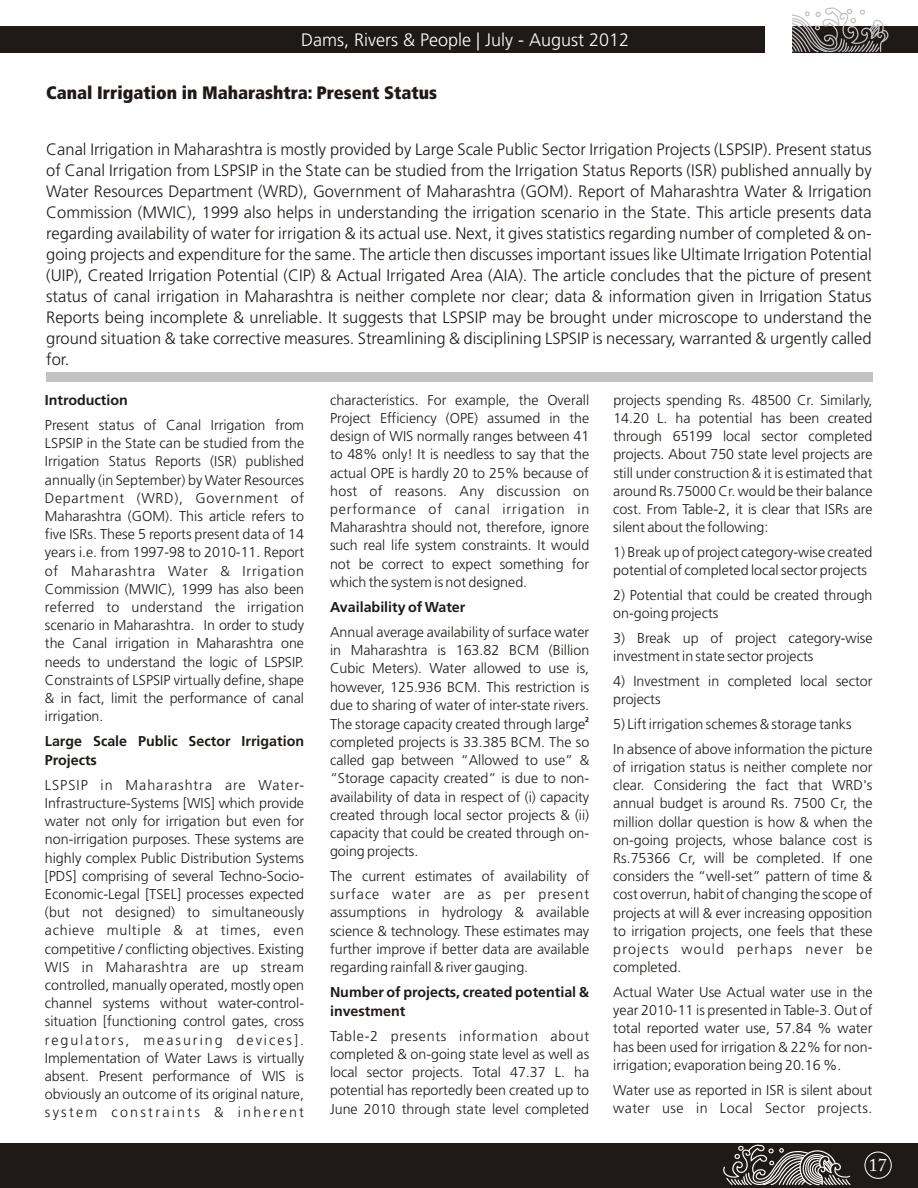
<style>
.page{position:relative;width:918px;height:1188px;background:#fff}
.page>*{position:absolute;margin:0;border:0;box-sizing:border-box;transform-origin:0 0}
.t1{font:900 condensed 18px "Frutiger";color:#1f1a17}
.t2{font:300 18px "Frutiger";color:#fff}
.t3{font:18px "Adobe Caslon Pro";color:#fff}
.t4{font:300 16.5px/21px "Frutiger";color:#1f1a17;text-align:justify}
.t5{font:300 14.25px/18.1px "Frutiger";color:#1f1a17;text-align:justify}
.t6{font:700 14.25px/18.6px "Frutiger";color:#1f1a17}
.t7{font:700 7.2px "Frutiger";color:#1f1a17}
</style>
<div class="page">
<div style="left:0;top:1144px;width:918px;height:44px;background:#1f1a17"></div>
<svg style="left:723px;top:1144px;width:128px;height:41px"></svg>
<div style="left:865px;top:1152px;width:27px;height:27px;border:1px solid #fff;border-radius:50%"></div>
<div style="left:0;top:26px;width:918px;height:27px;background:#1f1a17"></div>
<svg style="left:792px;top:7px;width:97px;height:45px"></svg>
<div style="left:765px;top:1px;width:27px;height:52px;background:#fff"></div>
<div style="left:46px;top:372px;width:827px;height:10px;background:#c2c2c2"></div>
<p class="t2" style="left:301px;top:32px;width:330px">Dams, Rivers &amp; People | July - August 2012</p>
<p class="t1" style="left:46px;top:85px;width:392px">Canal Irrigation in Maharashtra: Present Status</p>
<p class="t4" style="left:46px;top:140px;width:827px">Canal Irrigation in Maharashtra is mostly provided by Large Scale Public Sector Irrigation Projects (LSPSIP). Present status of Canal Irrigation from LSPSIP in the State can be studied from the Irrigation Status Reports (ISR) published annually by Water Resources Department (WRD), Government of Maharashtra (GOM). Report of Maharashtra Water &amp; Irrigation Commission (MWIC), 1999 also helps in understanding the irrigation scenario in the State. This article presents data regarding availability of water for irrigation &amp; its actual use. Next, it gives statistics regarding number of completed &amp; on&shy;going projects and expenditure for the same. The article then discusses important issues like Ultimate Irrigation Potential (UIP), Created Irrigation Potential (CIP) &amp; Actual Irrigated Area (AIA). The article concludes that the picture of present status of canal irrigation in Maharashtra is neither complete nor clear; data &amp; information given in Irrigation Status Reports being incomplete &amp; unreliable. It suggests that LSPSIP may be brought under microscope to understand the ground situation &amp; take corrective measures. Streamlining &amp; disciplining LSPSIP is necessary, warranted &amp; urgently called for.</p>
<p class="t6" style="left:45px;top:392px;width:84px">Introduction</p>
<p class="t5" style="left:45px;top:417px;width:261px">Present status of Canal Irrigation from LSPSIP in the State can be studied from the Irrigation Status Reports (ISR) published annually (in September) by Water Resources Department (WRD), Government of Maharashtra (GOM). This article refers to five ISRs. These 5 reports present data of 14 years i.e. from 1997-98 to 2010-11. Report of Maharashtra Water &amp; Irrigation Commission (MWIC), 1999 has also been referred to understand the irrigation scenario in Maharashtra. In order to study the Canal irrigation in Maharashtra one needs to understand the logic of LSPSIP.<br>Constraints of LSPSIP virtually define, shape &amp; in fact, limit the performance of canal irrigation.</p>
<p class="t6" style="left:45px;top:734px;width:261px">Large Scale Public Sector Irrigation<br>Projects</p>
<p class="t5" style="left:45px;top:777px;width:261px">LSPSIP in Maharashtra are Water-Infrastructure-Systems [WIS] which provide water not only for irrigation but even for non-irrigation purposes. These systems are highly complex Public Distribution Systems [PDS] comprising of several Techno-Socio-Economic-Legal [TSEL] processes expected (but not designed) to simultaneously achieve multiple &amp; at times, even competitive / conflicting objectives. Existing WIS in Maharashtra are up stream controlled, manually operated, mostly open channel systems without water-control&shy;situation [functioning control gates, cross regulators, measuring devices].<br>Implementation of Water Laws is virtually absent. Present performance of WIS is obviously an outcome of its original nature, system constraints &amp; inherent</p>
<p class="t5" style="left:330px;top:392px;width:261px">characteristics. For example, the Overall Project Efficiency (OPE) assumed in the design of WIS normally ranges between 41 to 48% only! It is needless to say that the actual OPE is hardly 20 to 25% because of host of reasons. Any discussion on performance of canal irrigation in Maharashtra should not, therefore, ignore such real life system constraints. It would not be correct to expect something for which the system is not designed.</p>
<p class="t6" style="left:330px;top:599px;width:137px">Availability of Water</p>
<p class="t5" style="left:330px;top:624px;width:261px">Annual average availability of surface water in Maharashtra is 163.82 BCM (Billion Cubic Meters). Water allowed to use is, however, 125.936 BCM. This restriction is due to sharing of water of inter-state rivers.</p>
<p class="t7" style="left:585px;top:716px;width:5px">2</p>
<p class="t5" style="left:330px;top:716px;width:261px;text-align:left">The storage capacity created through large completed projects is 33.385 BCM. The so called gap between “Allowed to use” &amp; “Storage capacity created” is due to non&shy;availability of data in respect of (i) capacity created through local sector projects &amp; (ii) capacity that could be created through on&shy;going projects.</p>
<p class="t5" style="left:330px;top:868px;width:261px">The current estimates of availability of surface water are as per present assumptions in hydrology &amp; available science &amp; technology. These estimates may further improve if better data are available regarding rainfall &amp; river gauging.</p>
<p class="t6" style="left:330px;top:984px;width:261px">Number of projects, created potential &amp; investment</p>
<p class="t5" style="left:330px;top:1028px;width:261px">Table-2 presents information about completed &amp; on-going state level as well as local sector projects. Total 47.37 L. ha potential has reportedly been created up to June 2010 through state level completed</p>
<p class="t5" style="left:613px;top:392px;width:261px">projects spending Rs. 48500 Cr. Similarly, 14.20 L. ha potential has been created through 65199 local sector completed projects. About 750 state level projects are still under construction &amp; it is estimated that around Rs.75000 Cr. would be their balance cost. From Table-2, it is clear that ISRs are silent about the following:</p>
<p class="t5" style="left:613px;top:544px;width:261px">1) Break up of project category-wise created potential of completed local sector projects</p>
<p class="t5" style="left:613px;top:587px;width:261px">2) Potential that could be created through on-going projects</p>
<p class="t5" style="left:613px;top:630px;width:261px">3) Break up of project category-wise investment in state sector projects</p>
<p class="t5" style="left:613px;top:673px;width:261px">4) Investment in completed local sector projects</p>
<p class="t5" style="left:613px;top:713px;width:261px;line-height:24.8px">5) Lift irrigation schemes &amp; storage tanks<br>In absence of above information the picture</p>
<p class="t5" style="left:613px;top:759px;width:261px">of irrigation status is neither complete nor clear. Considering the fact that WRD's annual budget is around Rs. 7500 Cr, the million dollar question is how &amp; when the on-going projects, whose balance cost is Rs.75366 Cr, will be completed. If one considers the “well-set” pattern of time &amp; cost overrun, habit of changing the scope of projects at will &amp; ever increasing opposition to irrigation projects, one feels that these projects would perhaps never be completed.</p>
<p class="t5" style="left:613px;top:984px;width:261px">Actual Water Use Actual water use in the year 2010-11 is presented in Table-3. Out of total reported water use, 57.84 % water has been used for irrigation &amp; 22% for non&shy;irrigation; evaporation being 20.16 %.</p>
<p class="t5" style="left:613px;top:1082px;width:261px">Water use as reported in ISR is silent about water use in Local Sector projects.</p>
<p class="t3" style="left:869px;top:1158px;width:19px">17</p>
</div>
